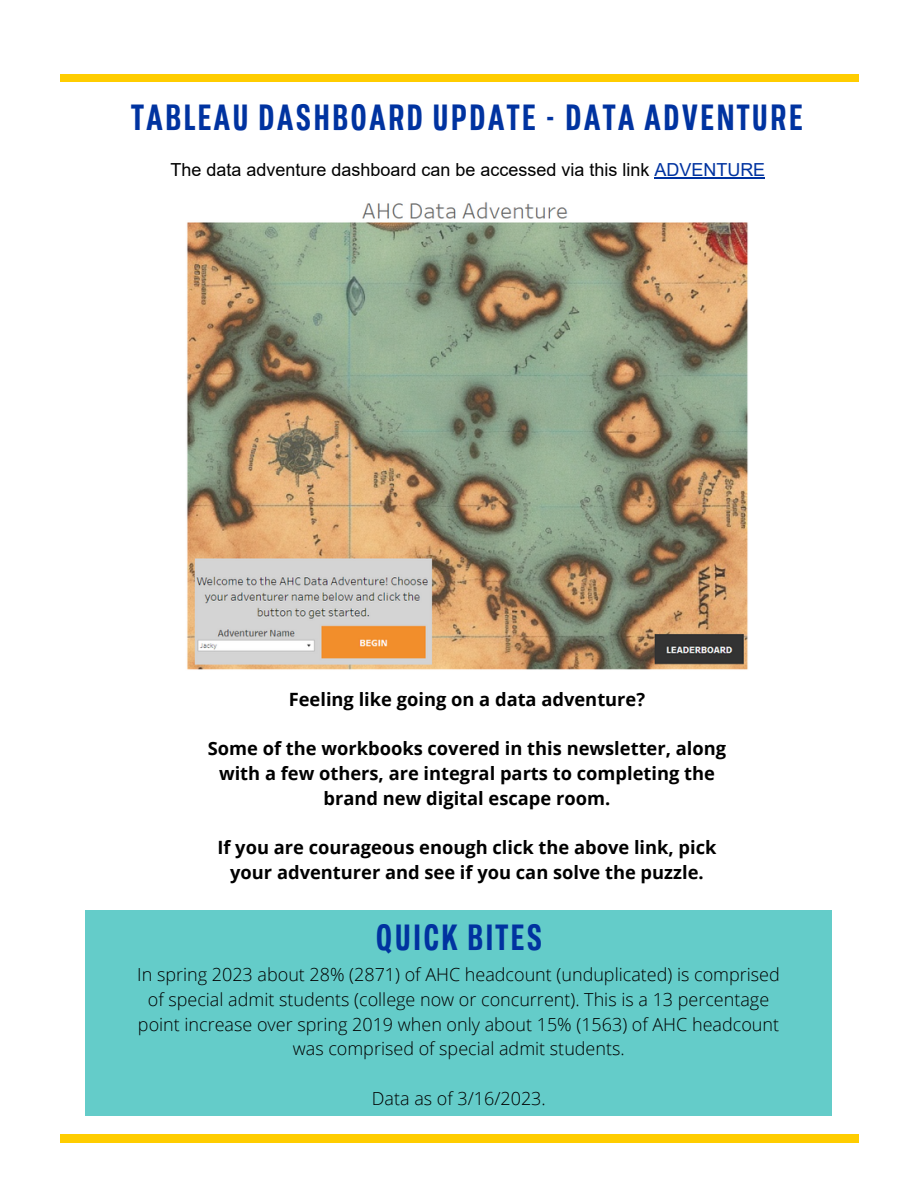
<style>
.page{position:relative;width:918px;height:1188px;background:#fff}
.page>*{position:absolute;margin:0;border:0;box-sizing:border-box;transform-origin:0 0}
.t1{font:700 36px "Tofino Cond";letter-spacing:.06em;color:#0033a0}
.t2{font:700 18.3px/24.8px "Open Sans";color:#000;text-align:center}
.t3{font:300 18px/24.8px "Open Sans";color:#000;text-align:center}
.t4{font:18px "Arial";color:#000}
.s1{color:#0033a0}
</style>
<div class="page">
<div style="left:60px;top:74px;width:799px;height:8px;background:#ffcd00"></div>
<div style="left:60px;top:1134px;width:799px;height:9px;background:#ffcd00"></div>
<div style="left:85px;top:910px;width:747px;height:206px;background:#64ccc9"></div>
<img style="left:187px;top:202px;width:561px;height:468px">
<hr style="left:654px;top:177px;width:111px;height:1px;background:#0033a0">
<h1 class="t1" style="left:131px;top:102px;width:673px">TABLEAU DASHBOARD UPDATE - DATA ADVENTURE</h1>
<p class="t4" style="left:171px;top:160px;width:596px">The data adventure dashboard can be accessed via this link <span class="s1">ADVENTURE</span></p>
<p class="t2" style="left:289px;top:686px;width:358px">Feeling like going on a data adventure?</p>
<p class="t2" style="left:208px;top:736px;width:520px">Some of the workbooks covered in this newsletter, along with a few others, are integral parts to completing the brand new digital escape room.</p>
<p class="t2" style="left:217px;top:835px;width:501px">If you are courageous enough click the above link, pick your adventurer and see if you can solve the puzzle.</p>
<h1 class="t1" style="left:376px;top:922px;width:168px">QUICK BITES</h1>
<p class="t3" style="left:137px;top:962px;width:644px">In spring 2023 about 28% (2871) of AHC headcount (unduplicated) is comprised of special admit students (college now or concurrent). This is a 13 percentage point increase over spring 2019 when only about 15% (1563) of AHC headcount was comprised of special admit students.</p>
<p class="t3" style="left:372px;top:1085px;width:175px">Data as of 3/16/2023.</p>
</div>
